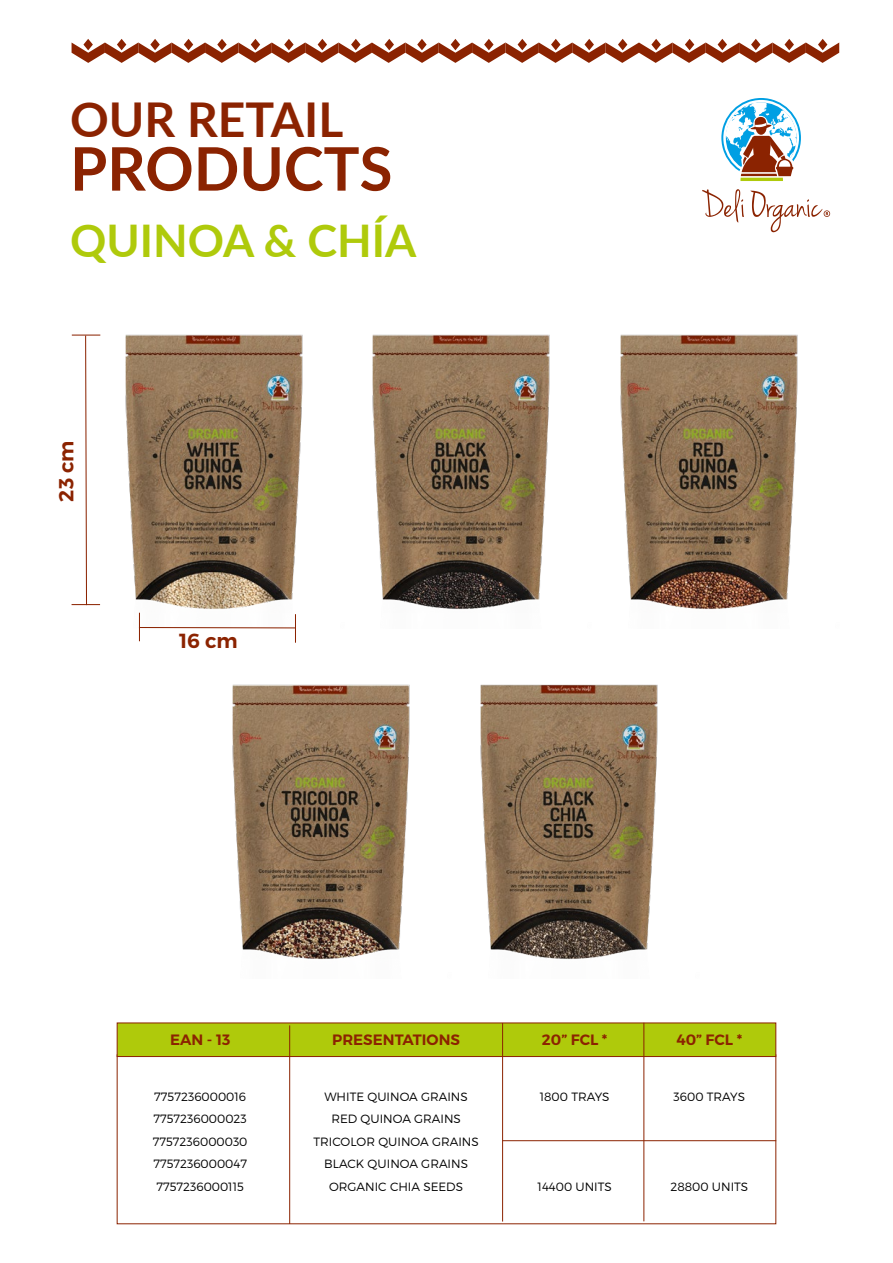
<style>
.page{position:relative;width:893px;height:1263px;background:#fff}
.page>*{position:absolute;margin:0;border:0;box-sizing:border-box;transform-origin:0 0}
.t1{font:700 60px "Lato";color:#8b2301}
.t2{font:700 48px "Lato";color:#8b2301}
.t3{font:700 45px "Lato";color:#afca0b}
.t4{font:600 20.4px "Montserrat";color:#8b2301}
.t5{font:600 15px "Montserrat";color:#8b2301}
.t6{font:300 12px/22.5px "Montserrat";color:#000;text-align:center}
</style>
<div class="page">
<svg style="left:72px;top:39px;width:767px;height:24px"></svg>
<div style="left:117px;top:1023px;width:659px;height:34px;background:#afca0b;border:1px solid #8b2301"></div>
<hr style="left:289px;top:1025px;width:1px;height:199px;background:#8b2301">
<hr style="left:502px;top:1023px;width:1px;height:198px;background:#8b2301">
<hr style="left:643px;top:1023px;width:1px;height:198px;background:#8b2301">
<img style="left:87px;top:334px;width:216px;height:294px">
<img style="left:232px;top:684px;width:178px;height:276px">
<img style="left:620px;top:334px;width:178px;height:276px">
<img style="left:372px;top:334px;width:178px;height:275px">
<img style="left:480px;top:684px;width:178px;height:275px">
<svg style="left:72px;top:335px;width:28px;height:271px"></svg>
<svg style="left:139px;top:613px;width:1px;height:28px"></svg>
<svg style="left:295px;top:614px;width:1px;height:29px"></svg>
<hr style="left:139px;top:627px;width:156px;height:1px;background:#8b2301">
<svg style="left:702px;top:98px;width:128px;height:134px"></svg>
<hr style="left:502px;top:1140px;width:274px;height:1px;background:#8b2301">
<h2 class="t2" style="left:70px;top:84px;width:275px">OUR RETAIL</h2>
<h1 class="t1" style="left:70px;top:125px;width:324px">PRODUCTS</h1>
<h3 class="t3" style="left:70px;top:207px;width:348px">QUINOA &amp; CHÍA</h3>
<h3 class="t4" style="left:54px;top:502px;width:63px;rotate:-90deg">23 cm</h3>
<h3 class="t4" style="left:179px;top:628px;width:60px">16 cm</h3>
<p class="t5" style="left:170px;top:1031px;width:62px">EAN - 13</p>
<p class="t6" style="left:153px;top:1085px;width:96px;text-align:justify">7757236000016<br>7757236000023<br>7757236000030<br>7757236000047<br>7757236000115</p>
<p class="t5" style="left:332px;top:1031px;width:129px">PRESENTATIONS</p>
<p class="t6" style="left:314px;top:1085px;width:167px">WHITE QUINOA GRAINS<br>RED QUINOA GRAINS<br>TRICOLOR QUINOA GRAINS<br>BLACK QUINOA GRAINS<br>ORGANIC CHIA SEEDS</p>
<p class="t5" style="left:542px;top:1031px;width:67px">20” FCL *</p>
<p class="t6" style="left:540px;top:1085px;width:71px">1800 TRAYS</p>
<p class="t6" style="left:538px;top:1175px;width:76px">14400 UNITS</p>
<p class="t5" style="left:676px;top:1031px;width:67px">40” FCL *</p>
<p class="t6" style="left:674px;top:1085px;width:73px">3600 TRAYS</p>
<p class="t6" style="left:670px;top:1175px;width:79px">28800 UNITS</p>
</div>
